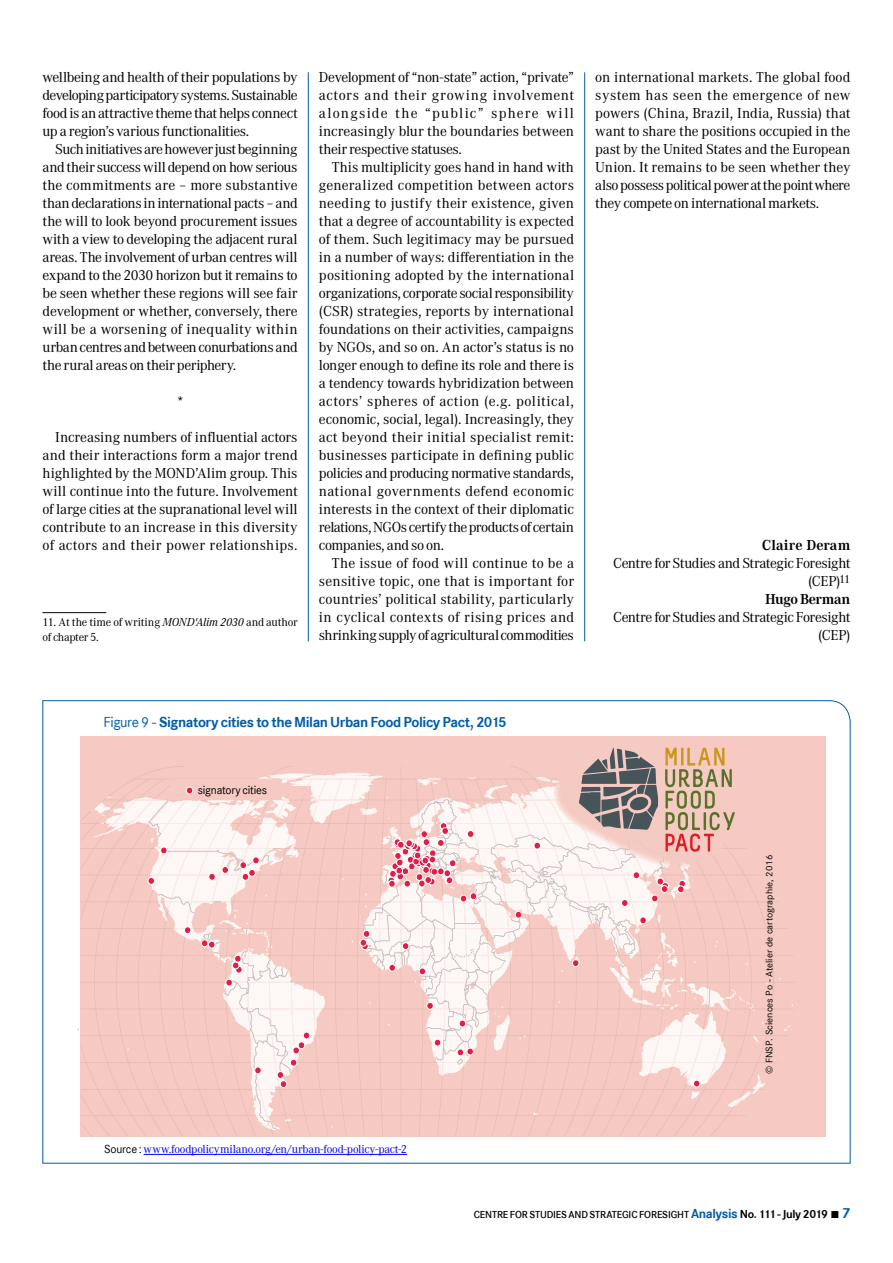
<style>
.page{position:relative;width:893px;height:1263px;background:#fff}
.page>*{position:absolute;margin:0;border:0;box-sizing:border-box;transform-origin:0 0}
.Texte{font:15px/18px "Corporate A";letter-spacing:-.025em;color:#000;text-align:justify}
.t1{font:700 15px "Corporate S";letter-spacing:-.03em;color:#005da9}
.Texte-2{font:700 15px "Corporate A Pro";letter-spacing:-.005em;color:#000}
.Texte-3{font:700 15px "Corporate A Pro";letter-spacing:-.025em;color:#000}
.t2{font:12px "Corporate A";letter-spacing:-.015em;color:#00f}
.Note_Bas_de_page{font:12px/15px "Corporate A";letter-spacing:-.02em;color:#000}
.t3{font:12px "Corporate S";letter-spacing:-.02em;color:#000}
.t4{font:600 10.5px "Corporate S";letter-spacing:-.015em;color:#000}
.t5{font:9.75px "Corporate S";color:#000;scale:1.05 1}
.s1{font-style:italic}
.s2{font-weight:400}
.s3{font-family:"Corporate S";color:#000}
.s4{font-weight:700;font-size:13.5px;color:#005da9}
.s5{font-weight:700;font-size:12px}
.s6{font-family:"Arial";font-weight:400;font-size:15px}
.s7{font-weight:700;font-size:15px;color:#005da9}
</style>
<div class="page">
<hr style="left:308px;top:72px;width:1px;height:569px;background:#005da9">
<hr style="left:584px;top:72px;width:1px;height:569px;background:#005da9">
<hr style="left:43px;top:612px;width:63px;height:1px;background:#000">
<svg style="left:42px;top:700px;width:809px;height:464px"></svg>
<div style="left:81px;top:736px;width:745px;height:400px;background:#f6cac2"></div>
<svg style="left:104px;top:802px;width:14px;height:319px"></svg>
<svg style="left:92px;top:796px;width:20px;height:20px"></svg>
<svg style="left:118px;top:747px;width:675px;height:383px"></svg>
<hr style="left:144px;top:1154px;width:263px;height:1px;background:#00f">
<div style="left:198px;top:786px;width:112px;height:8px;background:#f5cac2"></div>
<p class="Texte" style="left:43px;top:68px;width:257px">wellbeing and health of their populations by developing participatory systems. Sustainable food is an attractive theme that helps connect up a region’s various functionalities.</p>
<p class="Texte" style="left:43px;top:140px;width:257px;text-indent:13px">Such initiatives are however just beginning and their success will depend on how serious the commitments are – more substantive than declarations in international pacts – and the will to look beyond procurement issues with a view to developing the adjacent rural areas. The involvement of urban centres will expand to the 2030 horizon but it remains to be seen whether these regions will see fair development or whether, conversely, there will be a worsening of inequality within urban centres and between conurbations and the rural areas on their periphery.</p>
<p class="Texte" style="left:176px;top:392px;width:9px">*</p>
<p class="Texte" style="left:43px;top:428px;width:257px;text-indent:13px">Increasing numbers of influential actors and their interactions form a major trend highlighted by the MOND’Alim group. This will continue into the future. Involvement of large cities at the supranational level will contribute to an increase in this diversity of actors and their power relationships.</p>
<p class="Note_Bas_de_page" style="left:43px;top:614px;width:257px">11. At the time of writing <span class="s1">MOND'Alim 2030</span> and author of chapter 5.</p>
<p class="Texte" style="left:319px;top:68px;width:257px">Development of “non-state” action, “private” actors and their growing involvement alongside the “public” sphere will increasingly blur the boundaries between their respective statuses.</p>
<p class="Texte" style="left:319px;top:158px;width:257px;text-indent:13px">This multiplicity goes hand in hand with generalized competition between actors needing to justify their existence, given that a degree of accountability is expected of them. Such legitimacy may be pursued in a number of ways: differentiation in the positioning adopted by the international organizations, corporate social responsibility (CSR) strategies, reports by international foundations on their activities, campaigns by NGOs, and so on. An actor’s status is no longer enough to define its role and there is a tendency towards hybridization between actors’ spheres of action (e.g. political, economic, social, legal). Increasingly, they act beyond their initial specialist remit: businesses participate in defining public policies and producing normative standards, national governments defend economic interests in the context of their diplomatic relations, NGOs certify the products of certain companies, and so on.</p>
<p class="Texte" style="left:319px;top:554px;width:257px;text-indent:13px">The issue of food will continue to be a sensitive topic, one that is important for countries’ political stability, particularly in cyclical contexts of rising prices and shrinking supply of agricultural commodities</p>
<p class="Texte" style="left:595px;top:68px;width:257px">on international markets. The global food system has seen the emergence of new powers (China, Brazil, India, Russia) that want to share the positions occupied in the past by the United States and the European Union. It remains to be seen whether they also possess political power at the point where they compete on international markets.</p>
<p class="Texte-2" style="left:762px;top:535px;width:90px">Claire Deram</p>
<p class="Texte" style="left:613px;top:554px;width:239px;text-align:right">Centre for Studies and Strategic Foresight (CEP)<sup>11</sup></p>
<p class="Texte-3" style="left:765px;top:589px;width:87px">Hugo Berman</p>
<p class="Texte" style="left:613px;top:608px;width:239px;text-align:right">Centre for Studies and Strategic Foresight (CEP)</p>
<p class="t1" style="left:103px;top:713px;width:405px"><span class="s2">Figure 9 -</span> Signatory cities to the Milan Urban Food Policy Pact, 2015</p>
<p class="t3" style="left:198px;top:783px;width:71px">signatory cities</p>
<p class="t2" style="left:104px;top:1141px;width:304px"><span class="s3">Source :</span> www.foodpolicymilano.org/en/urban-food-policy-pact-2</p>
<p class="t5" style="left:764px;top:1074px;width:210px;rotate:-90deg">© FNSP. Sciences Po - Atelier de cartographie, 2016</p>
<p class="t4" style="left:474px;top:1209px;width:378px">CENTRE FOR STUDIES AND STRATEGIC FORESIGHT <span class="s4">Analysis</span> <span class="s5">No. 111 - July 2019</span> <span class="s6">■</span> <span class="s7">7</span></p>
</div>
